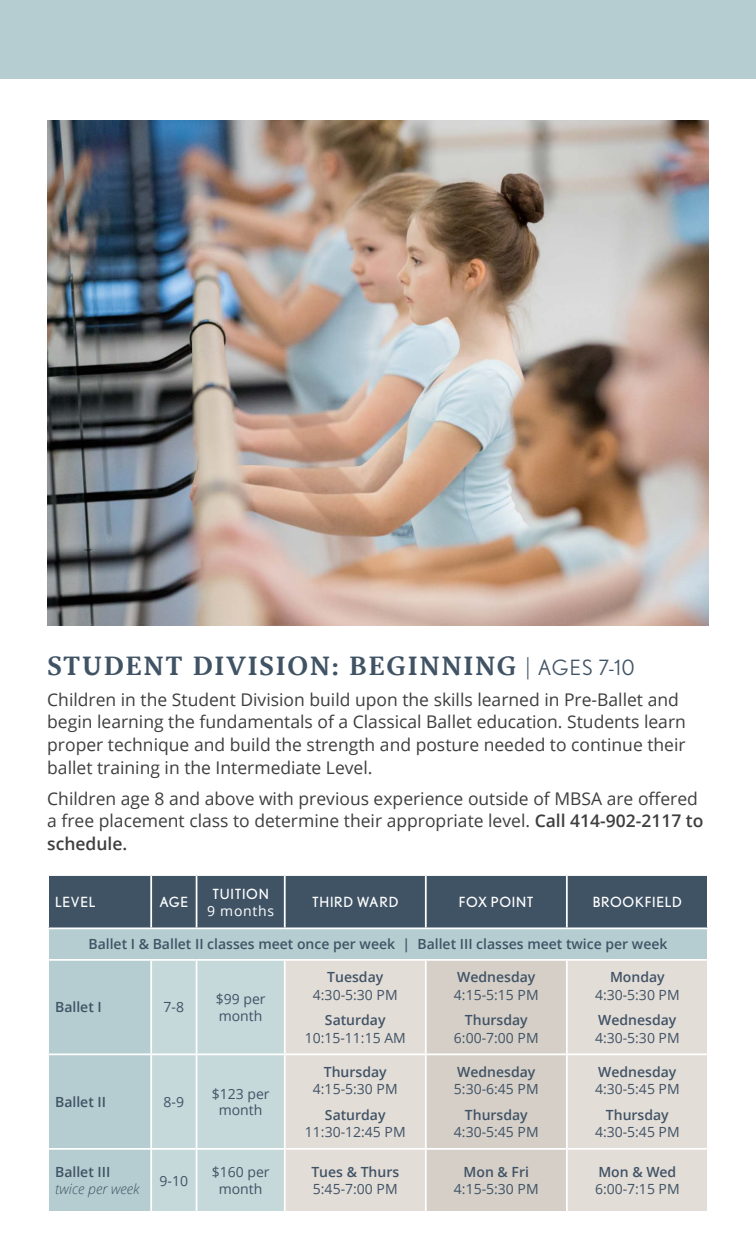
<style>
.page{position:relative;width:756px;height:1260px;background:#fff}
.page>*{position:absolute;margin:0;border:0;box-sizing:border-box;transform-origin:0 0}
.t1{font:700 28px "Capitolina W03";letter-spacing:.06em;color:#405365}
.t2{font:17.5px/22.8px "Open Sans";color:#3e3e3f}
.t3{font:600 14px "Open Sans";color:#405365}
.t4{font:14px/16.8px "Open Sans";color:#405365;text-align:center}
.t5{font:14px "Nobel";letter-spacing:.05em;color:#fff}
.t6{font:italic 300 14px "Open Sans";color:#405365}
.t7{font:14px "Open Sans";letter-spacing:.05em;color:#fff}
.s1{font-family:"Nobel";font-weight:300;font-size:24.5px}
.s2{font-family:"Nobel";font-weight:400;font-size:21px}
.s3{font-weight:600}
</style>
<div class="page">
<img style="left:47px;top:120px;width:662px;height:506px">
<div style="left:0;top:0;width:756px;height:78px;background:#b5cdd0"></div>
<div style="left:49px;top:876px;width:658px;height:52px;background:#405365"></div>
<div style="left:49px;top:929px;width:658px;height:282px;background:#b5cdd0"></div>
<div style="left:152px;top:961px;width:132px;height:250px;background:#c5d8da"></div>
<div style="left:286px;top:961px;width:421px;height:250px;background:#e3ddd8"></div>
<div style="left:427px;top:961px;width:139px;height:250px;background:#d5cfc8"></div>
<hr style="left:47px;top:959px;width:104px;height:2px;background:#fff">
<hr style="left:151px;top:959px;width:46px;height:2px;background:#fff">
<hr style="left:150px;top:961px;width:2px;height:93px;background:#fff">
<hr style="left:197px;top:959px;width:88px;height:2px;background:#fff">
<hr style="left:196px;top:961px;width:1px;height:93px;background:#fff">
<hr style="left:285px;top:959px;width:141px;height:2px;background:#fff">
<hr style="left:284px;top:961px;width:2px;height:93px;background:#fff">
<hr style="left:426px;top:959px;width:141px;height:2px;background:#fff">
<hr style="left:425px;top:961px;width:2px;height:93px;background:#fff">
<hr style="left:567px;top:959px;width:142px;height:2px;background:#fff">
<hr style="left:566px;top:961px;width:2px;height:93px;background:#fff">
<hr style="left:47px;top:1054px;width:104px;height:1px;background:#fff">
<hr style="left:151px;top:1054px;width:46px;height:1px;background:#fff">
<hr style="left:150px;top:1055px;width:2px;height:93px;background:#fff">
<hr style="left:197px;top:1054px;width:88px;height:1px;background:#fff">
<hr style="left:196px;top:1055px;width:1px;height:93px;background:#fff">
<hr style="left:285px;top:1054px;width:141px;height:1px;background:#fff">
<hr style="left:284px;top:1055px;width:2px;height:93px;background:#fff">
<hr style="left:426px;top:1054px;width:141px;height:1px;background:#fff">
<hr style="left:425px;top:1055px;width:2px;height:93px;background:#fff">
<hr style="left:567px;top:1054px;width:142px;height:1px;background:#fff">
<hr style="left:566px;top:1055px;width:2px;height:93px;background:#fff">
<hr style="left:47px;top:1148px;width:104px;height:2px;background:#fff">
<hr style="left:151px;top:1148px;width:46px;height:2px;background:#fff">
<hr style="left:150px;top:1150px;width:2px;height:61px;background:#fff">
<hr style="left:197px;top:1148px;width:88px;height:2px;background:#fff">
<hr style="left:196px;top:1150px;width:1px;height:61px;background:#fff">
<hr style="left:285px;top:1148px;width:141px;height:2px;background:#fff">
<hr style="left:284px;top:1150px;width:2px;height:61px;background:#fff">
<hr style="left:426px;top:1148px;width:141px;height:2px;background:#fff">
<hr style="left:425px;top:1150px;width:2px;height:61px;background:#fff">
<hr style="left:567px;top:1148px;width:142px;height:2px;background:#fff">
<hr style="left:566px;top:1150px;width:2px;height:61px;background:#fff">
<hr style="left:150px;top:876px;width:2px;height:52px;background:#fff">
<hr style="left:196px;top:876px;width:1px;height:52px;background:#fff">
<hr style="left:284px;top:876px;width:2px;height:52px;background:#fff">
<hr style="left:425px;top:876px;width:2px;height:52px;background:#fff">
<hr style="left:566px;top:876px;width:2px;height:52px;background:#fff">
<p class="t1" style="left:47px;top:649px;width:589px">STUDENT DIVISION: BEGINNING <span class="s1">|</span> <span class="s2">AGES 7-10</span></p>
<p class="t2" style="left:47px;top:688px;width:640px">Children in the Student Division build upon the skills learned in Pre-Ballet and begin learning the fundamentals of a Classical Ballet education. Students learn proper technique and build the strength and posture needed to continue their ballet training in the Intermediate Level.</p>
<p class="t2" style="left:47px;top:786px;width:658px">Children age 8 and above with previous experience outside of MBSA are offered a free placement class to determine their appropriate level. <span class="s3">Call 414-902-2117 to schedule.</span></p>
<p class="t5" style="left:212px;top:886px;width:58px">TUITION</p>
<p class="t7" style="left:207px;top:901px;width:68px">9 months</p>
<p class="t5" style="left:55px;top:894px;width:42px">LEVEL</p>
<p class="t5" style="left:159px;top:894px;width:31px">AGE</p>
<p class="t5" style="left:312px;top:894px;width:88px">THIRD WARD</p>
<p class="t5" style="left:459px;top:894px;width:76px">FOX POINT</p>
<p class="t5" style="left:593px;top:894px;width:91px">BROOKFIELD</p>
<p class="t3" style="left:88px;top:935px;width:581px">Ballet I &amp; Ballet II classes meet once per week | Ballet III classes meet twice per week</p>
<p class="t3" style="left:55px;top:998px;width:48px">Ballet I</p>
<p class="t4" style="left:164px;top:999px;width:22px">7-8</p>
<p class="t4" style="left:216px;top:990px;width:51px;text-align:left">$99 per month</p>
<p class="t3" style="left:55px;top:1092px;width:52px">Ballet II</p>
<p class="t4" style="left:164px;top:1093px;width:22px">8-9</p>
<p class="t4" style="left:212px;top:1085px;width:59px">$123 per month</p>
<p class="t3" style="left:327px;top:968px;width:58px">Tuesday</p>
<p class="t4" style="left:313px;top:986px;width:86px">4:30-5:30 PM</p>
<p class="t3" style="left:325px;top:1010px;width:62px">Saturday</p>
<p class="t4" style="left:305px;top:1029px;width:103px">10:15-11:15 AM</p>
<p class="t3" style="left:324px;top:1062px;width:64px">Thursday</p>
<p class="t4" style="left:313px;top:1080px;width:86px">4:15-5:30 PM</p>
<p class="t3" style="left:325px;top:1105px;width:62px">Saturday</p>
<p class="t4" style="left:305px;top:1123px;width:102px">11:30-12:45 PM</p>
<p class="t3" style="left:55px;top:1163px;width:57px">Ballet III</p>
<p class="t6" style="left:55px;top:1179px;width:86px">twice per week</p>
<p class="t4" style="left:160px;top:1172px;width:30px">9-10</p>
<p class="t4" style="left:212px;top:1163px;width:59px">$160 per month</p>
<p class="t3" style="left:311px;top:1162px;width:89px">Tues &amp; Thurs</p>
<p class="t4" style="left:313px;top:1181px;width:86px">5:45-7:00 PM</p>
<p class="t3" style="left:457px;top:968px;width:80px">Wednesday</p>
<p class="t4" style="left:454px;top:986px;width:86px">4:15-5:15 PM</p>
<p class="t3" style="left:465px;top:1010px;width:64px">Thursday</p>
<p class="t4" style="left:454px;top:1029px;width:86px">6:00-7:00 PM</p>
<p class="t3" style="left:457px;top:1062px;width:80px">Wednesday</p>
<p class="t4" style="left:454px;top:1080px;width:86px">5:30-6:45 PM</p>
<p class="t3" style="left:465px;top:1105px;width:64px">Thursday</p>
<p class="t4" style="left:454px;top:1123px;width:86px">4:30-5:45 PM</p>
<p class="t3" style="left:464px;top:1162px;width:67px">Mon &amp; Fri</p>
<p class="t4" style="left:454px;top:1181px;width:86px">4:15-5:30 PM</p>
<p class="t3" style="left:610px;top:968px;width:56px">Monday</p>
<p class="t4" style="left:595px;top:986px;width:86px">4:30-5:30 PM</p>
<p class="t3" style="left:598px;top:1010px;width:80px">Wednesday</p>
<p class="t4" style="left:595px;top:1029px;width:86px">4:30-5:30 PM</p>
<p class="t3" style="left:598px;top:1062px;width:80px">Wednesday</p>
<p class="t4" style="left:595px;top:1080px;width:86px">4:30-5:45 PM</p>
<p class="t3" style="left:606px;top:1105px;width:64px">Thursday</p>
<p class="t4" style="left:595px;top:1123px;width:86px">4:30-5:45 PM</p>
<p class="t3" style="left:598px;top:1162px;width:80px">Mon &amp; Wed</p>
<p class="t4" style="left:595px;top:1181px;width:86px">6:00-7:15 PM</p>
</div>
